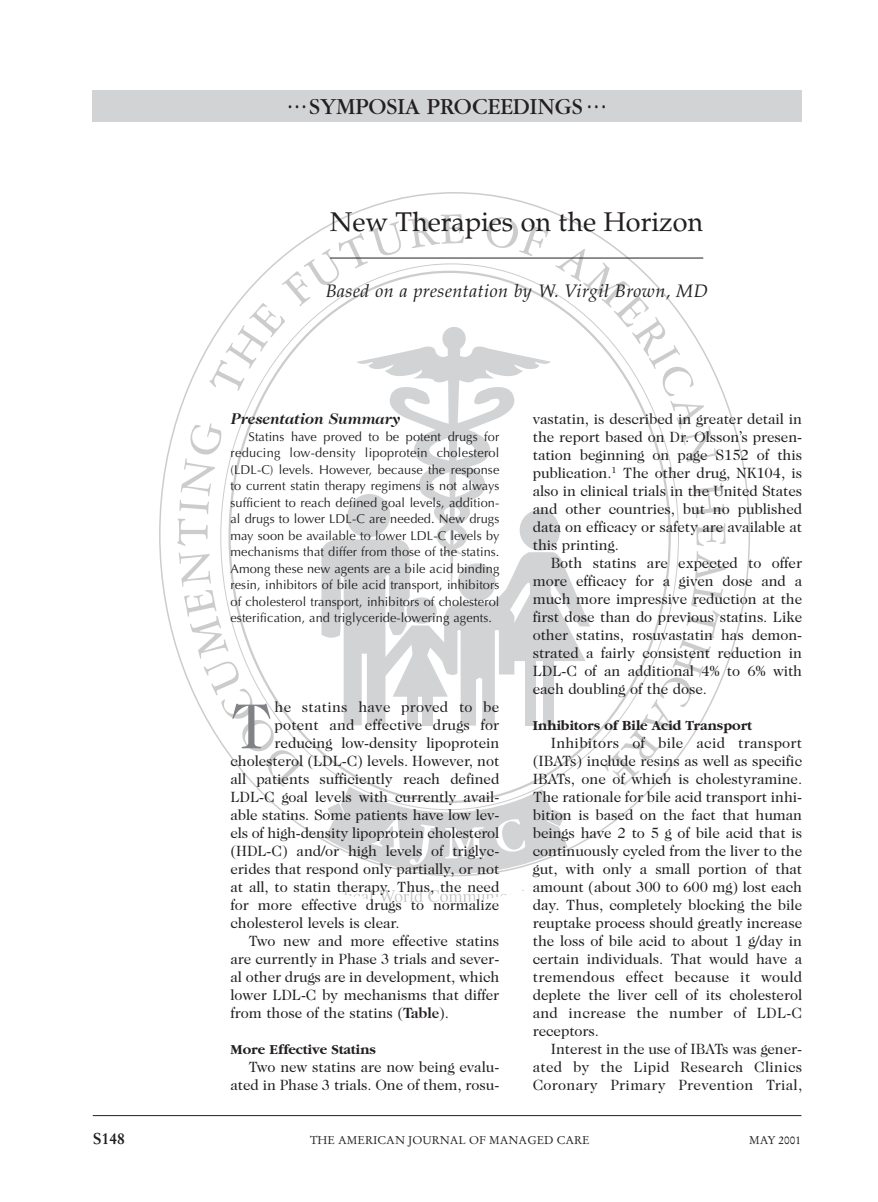
<style>
.page{position:relative;width:878px;height:1202px;background:#fff}
.page>*{position:absolute;margin:0;border:0;box-sizing:border-box;transform-origin:0 0}
.t1{font:64.2px "Caslon Two Twenty Four";color:#808285}
.t2{font:27px "Palatino";color:#231f20}
.t3{font:24px "Garamond";color:#231f20}
.t4{font:italic 18px "Palatino";letter-spacing:.025em;color:#231f20}
.t5{font:italic 700 15.75px "Caslon Two Twenty Four";letter-spacing:-.005em;color:#231f20}
.t6{font:700 15.75px "Stempel Garamond";color:#231f20}
.t7{font:15px/18px "Caslon Two Twenty Four";letter-spacing:-.005em;color:#231f20;text-align:justify}
.t8{font:15px "Caslon Two Twenty Four";letter-spacing:.015em;color:#231f20}
.t9{font:700 14.25px "Garamond";letter-spacing:-.005em;color:#231f20}
.t10{font:12.75px/16.5px "Optima";letter-spacing:.005em;color:#231f20;text-align:justify}
.t11{font:11.25px "Stempel Garamond";color:#231f20}
.s1{font-weight:700}
</style>
<div class="page">
<svg style="left:177px;top:214px;width:549px;height:689px"></svg>
<hr style="left:93px;top:1115px;width:708px;height:1px;background:#231f20">
<hr style="left:330px;top:258px;width:373px;height:1px;background:#231f20">
<div style="left:92px;top:90px;width:709px;height:32px;background:#d1d3d4"></div>
<h3 class="t3" style="left:287px;top:98px;width:321px"><sup>...</sup>SYMPOSIA PROCEEDINGS <sup>...</sup></h3>
<h2 class="t2" style="left:330px;top:211px;width:374px">New Therapies on the Horizon</h2>
<p class="t4" style="left:326px;top:283px;width:383px">Based on a presentation by W. Virgil Brown, MD</p>
<p class="t5" style="left:230px;top:412px;width:171px">Presentation Summary</p>
<p class="t10" style="left:230px;top:429px;width:270px;text-indent:18px">Statins have proved to be potent drugs for reducing low-density lipoprotein cholesterol (LDL-C) levels. However, because the response to current statin therapy regimens is not always sufficient to reach defined goal levels, addition&shy;al drugs to lower LDL-C are needed. New drugs may soon be available to lower LDL-C levels by mechanisms that differ from those of the statins.<br>Among these new agents are a bile acid binding resin, inhibitors of bile acid transport, inhibitors of cholesterol transport, inhibitors of cholesterol esterification, and triglyceride-lowering agents.</p>
<h1 class="t1" style="left:230px;top:701px;width:43px">T</h1>
<p class="t8" style="left:274px;top:701px;width:226px">he statins have proved to be</p>
<p class="t7" style="left:274px;top:717px;width:226px">potent and effective drugs for</p>
<p class="t7" style="left:274px;top:735px;width:226px">reducing low-density lipoprotein</p>
<p class="t7" style="left:230px;top:753px;width:270px">cholesterol (LDL-C) levels. However, not</p>
<p class="t7" style="left:230px;top:771px;width:270px">all patients sufficiently reach defined</p>
<p class="t7" style="left:230px;top:789px;width:270px">LDL-C goal levels with currently avail-</p>
<p class="t7" style="left:230px;top:807px;width:270px">able statins. Some patients have low lev-</p>
<p class="t7" style="left:230px;top:825px;width:270px">els of high-density lipoprotein cholesterol</p>
<p class="t7" style="left:230px;top:843px;width:270px">(HDL-C) and/or high levels of triglyc-</p>
<p class="t7" style="left:230px;top:861px;width:270px">erides that respond only partially, or not</p>
<p class="t7" style="left:230px;top:879px;width:270px">at all, to statin therapy. Thus, the need</p>
<p class="t7" style="left:230px;top:897px;width:270px">for more effective drugs to normalize</p>
<p class="t7" style="left:230px;top:915px;width:170px">cholesterol levels is clear.</p>
<p class="t7" style="left:248px;top:933px;width:252px">Two new and more effective statins</p>
<p class="t7" style="left:230px;top:951px;width:270px">are currently in Phase 3 trials and sever-</p>
<p class="t7" style="left:230px;top:969px;width:270px">al other drugs are in development, which</p>
<p class="t7" style="left:230px;top:987px;width:270px">lower LDL-C by mechanisms that differ</p>
<p class="t7" style="left:230px;top:1005px;width:220px">from those of the statins (<span class="s1">Table</span>).</p>
<p class="t9" style="left:230px;top:1044px;width:147px">More Effective Statins</p>
<p class="t7" style="left:230px;top:1059px;width:270px;text-align:right">Two new statins are now being evalu&shy;ated in Phase 3 trials. One of them, rosu-</p>
<p class="t7" style="left:533px;top:411px;width:271px">vastatin, is described in greater detail in the report based on Dr. Olsson’s presen&shy;tation beginning on page S152 of this publication.<sup>1</sup> The other drug, NK104, is also in clinical trials in the United States and other countries, but no published data on efficacy or safety are available at this printing.</p>
<p class="t7" style="left:533px;top:555px;width:271px;text-indent:18px">Both statins are expected to offer more efficacy for a given dose and a much more impressive reduction at the first dose than do previous statins. Like other statins, rosuvastatin has demon&shy;strated a fairly consistent reduction in LDL-C of an additional 4% to 6% with each doubling of the dose.</p>
<p class="t9" style="left:532px;top:720px;width:221px">Inhibitors of Bile Acid Transport</p>
<p class="t7" style="left:532px;top:735px;width:271px;text-indent:18px">Inhibitors of bile acid transport (IBATs) include resins as well as specific IBATs, one of which is cholestyramine.<br>The rationale for bile acid transport inhi&shy;bition is based on the fact that human beings have 2 to 5 g of bile acid that is continuously cycled from the liver to the gut, with only a small portion of that amount (about 300 to 600 mg) lost each day. Thus, completely blocking the bile reuptake process should greatly increase the loss of bile acid to about 1 g/day in certain individuals. That would have a tremendous effect because it would deplete the liver cell of its cholesterol and increase the number of LDL-C receptors.</p>
<p class="t7" style="left:532px;top:1041px;width:271px;text-indent:18px">Interest in the use of IBATs was gener&shy;ated by the Lipid Research Clinics Coronary Primary Prevention Trial,</p>
<p class="t6" style="left:93px;top:1131px;width:34px">S148</p>
<p class="t11" style="left:310px;top:1135px;width:281px">THE AMERICAN JOURNAL OF MANAGED CARE</p>
<p class="t11" style="left:749px;top:1135px;width:53px">MAY 2001</p>
</div>
